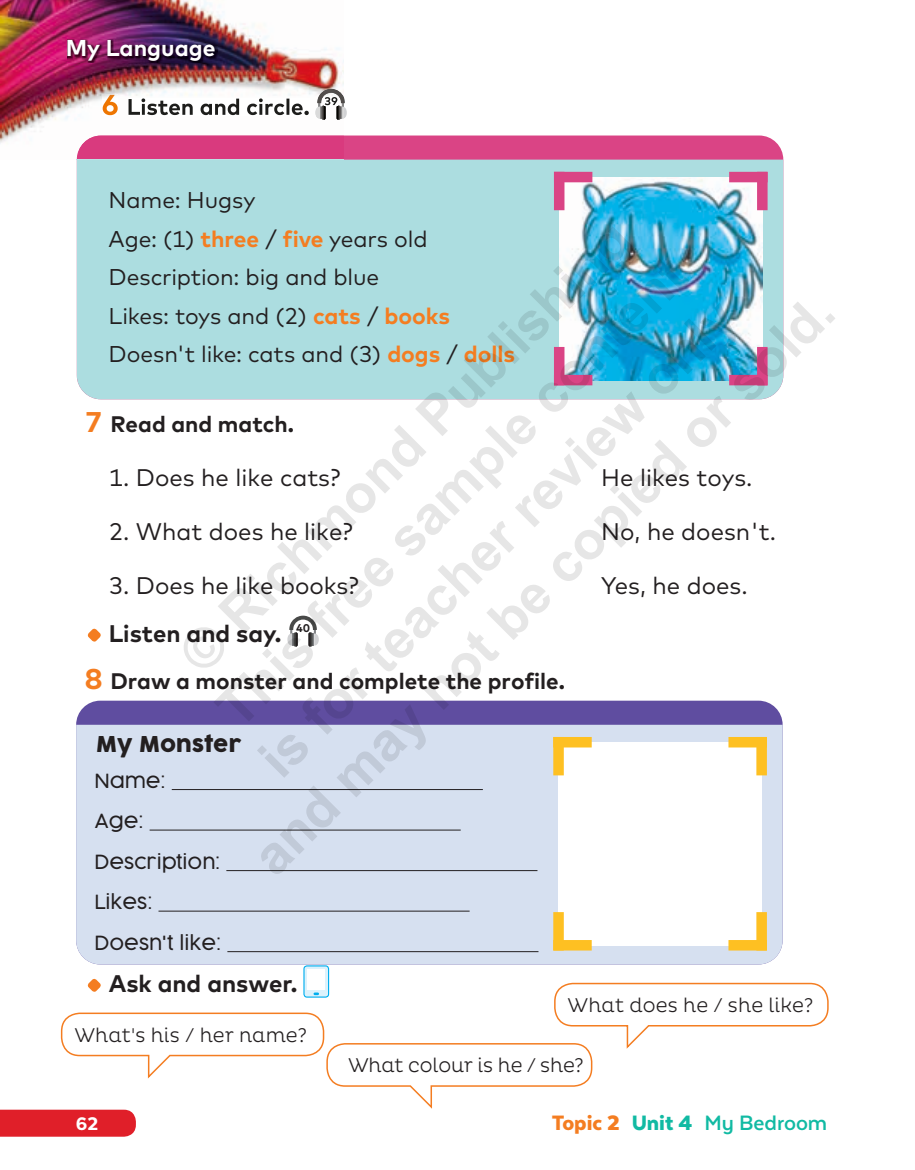
<style>
.page{position:relative;width:915px;height:1170px;background:#fff}
.page>*{position:absolute;margin:0;border:0;box-sizing:border-box;transform-origin:0 0}
.t1{font:700 54px/64.8px "Arial";color:rgb(0 0 0/.1);text-align:center}
.t2{font:24px "Mark Pro";color:#231f20}
.t3{font:700 24px "Mark Pro";color:#231f20}
.t4{font:700 24px "Texta Alt";color:#11baa3}
.t5{font:700 22.95px "Mark Pro";color:#fff}
.t6{font:22.8px/38.4px "Mark Pro";letter-spacing:-.005em;color:#231f20}
.t7{font:700 22.5px "Mark Pro";color:#231f20}
.t8{font:21.75px "Cocogoose Pro";color:#231f20}
.t9{font:800 21px "Texta Alt";color:#fff}
.t10{font:300 20.25px "Pluto";letter-spacing:.01em;color:#231f20;scale:.95 1}
.t11{font:300 19.5px/40.5px "Cocogoose Pro";color:#231f20}
.s1{font-weight:700;color:#f47d21}
.s2{font-size:28.5px;color:#f47d21}
.s3{font-weight:900;color:#f47d21}
.s4{font-weight:900}
</style>
<div class="page">
<div style="left:77px;top:135px;width:706px;height:264px;background:#da4485;border-radius:24px"></div>
<div style="left:77px;top:160px;width:706px;height:239px;background:#acdde0"></div>
<img style="left:559px;top:177px;width:203px;height:203px">
<div style="left:756px;top:177px;width:11px;height:28px;background:#da4485"></div>
<div style="left:734px;top:172px;width:28px;height:10px;background:#da4485"></div>
<div style="left:553px;top:352px;width:11px;height:28px;background:#da4485"></div>
<div style="left:559px;top:375px;width:28px;height:10px;background:#da4485"></div>
<div style="left:734px;top:375px;width:28px;height:10px;background:#da4485"></div>
<div style="left:756px;top:352px;width:11px;height:28px;background:#da4485"></div>
<div style="left:559px;top:172px;width:28px;height:10px;background:#da4485"></div>
<div style="left:553px;top:177px;width:11px;height:28px;background:#da4485"></div>
<div style="left:76px;top:700px;width:706px;height:264px;background:#5f4da0;border-radius:24px"></div>
<div style="left:76px;top:724px;width:706px;height:240px;background:#d6e0f0"></div>
<div style="left:558px;top:742px;width:203px;height:203px;background:#fff"></div>
<div style="left:756px;top:742px;width:10px;height:28px;background:#fec022"></div>
<div style="left:733px;top:737px;width:28px;height:10px;background:#fec022"></div>
<div style="left:553px;top:917px;width:10px;height:28px;background:#fec022"></div>
<div style="left:558px;top:939px;width:28px;height:11px;background:#fec022"></div>
<div style="left:733px;top:939px;width:28px;height:11px;background:#fec022"></div>
<div style="left:756px;top:917px;width:10px;height:28px;background:#fec022"></div>
<div style="left:558px;top:737px;width:28px;height:10px;background:#fec022"></div>
<div style="left:553px;top:742px;width:10px;height:28px;background:#fec022"></div>
<svg style="left:87px;top:628px;width:14px;height:14px"></svg>
<svg style="left:287px;top:615px;width:32px;height:31px"></svg>
<hr style="left:172px;top:789px;width:310px;height:1px;background:#231f20">
<hr style="left:149px;top:829px;width:311px;height:1px;background:#231f20">
<hr style="left:226px;top:870px;width:311px;height:1px;background:#231f20">
<hr style="left:158px;top:910px;width:311px;height:1px;background:#231f20">
<hr style="left:227px;top:951px;width:311px;height:1px;background:#231f20">
<div style="left:304px;top:965px;width:24px;height:31px;background:#dcf2fc;border-radius:3px"></div>
<div style="left:303px;top:965px;width:26px;height:32px;border:1px solid #00aeef;border-radius:3px"></div>
<div style="left:307px;top:969px;width:18px;height:21px;background:#fff"></div>
<svg style="left:0;top:977px;width:829px;height:159px"></svg>
<img style="left:0;top:0;width:344px;height:160px">
<img style="left:77px;top:135px;width:267px;height:26px">
<img style="left:103px;top:95px;width:15px;height:20px">
<img style="left:128px;top:98px;width:181px;height:17px">
<svg style="left:315px;top:89px;width:31px;height:31px"></svg>
<img style="left:67px;top:39px;width:150px;height:24px">
<p class="t5" style="left:66px;top:30px;width:151px">My Language</p>
<p class="t6" style="left:109px;top:179px;width:407px">Name: Hugsy<br>Age: (1) <span class="s1">three</span> / <span class="s1">five</span> years old<br>Description: big and blue<br>Likes: toys and (2) <span class="s1">cats</span> / <span class="s1">books<br></span>Doesn't like: cats and (3) <span class="s1">dogs</span> / <span class="s1">dolls</span></p>
<h1 class="t1" style="left:103px;top:705px;width:797px;rotate:-45deg">© Richmond Publishing<br>This free sample content<br>is for teacher review only<br>and may not be copied or sold.</h1>
<p class="t7" style="left:85px;top:407px;width:210px"><span class="s2">7</span> Read and match.</p>
<p class="t2" style="left:109px;top:460px;width:233px">1. Does he like cats?</p>
<p class="t2" style="left:601px;top:460px;width:153px">He likes toys.</p>
<p class="t2" style="left:109px;top:514px;width:245px">2. What does he like?</p>
<p class="t2" style="left:601px;top:514px;width:176px">No, he doesn't.</p>
<p class="t2" style="left:109px;top:568px;width:251px">3. Does he like books?</p>
<p class="t2" style="left:601px;top:568px;width:148px">Yes, he does.</p>
<p class="t3" style="left:109px;top:615px;width:202px">Listen and say. <sup>40</sup></p>
<p class="t7" style="left:85px;top:663px;width:481px"><span class="s2">8</span> Draw a monster and complete the profile.</p>
<p class="t8" style="left:96px;top:729px;width:146px">My Monster</p>
<p class="t11" style="left:94px;top:759px;width:128px">Name:<br>Age:<br>Description:<br>Likes:<br>Doesn't like:</p>
<p class="t3" style="left:109px;top:964px;width:190px">Ask and answer.</p>
<p class="t10" style="left:74px;top:1023px;width:246px">What's his / her name?</p>
<p class="t10" style="left:567px;top:993px;width:260px">What does he / she like?</p>
<p class="t10" style="left:348px;top:1053px;width:250px">What colour is he / she?</p>
<p class="t9" style="left:76px;top:1112px;width:24px">62</p>
<p class="t4" style="left:551px;top:1110px;width:277px"><span class="s3">Topic 2</span> <span class="s4">Unit 4</span> My Bedroom</p>
</div>
